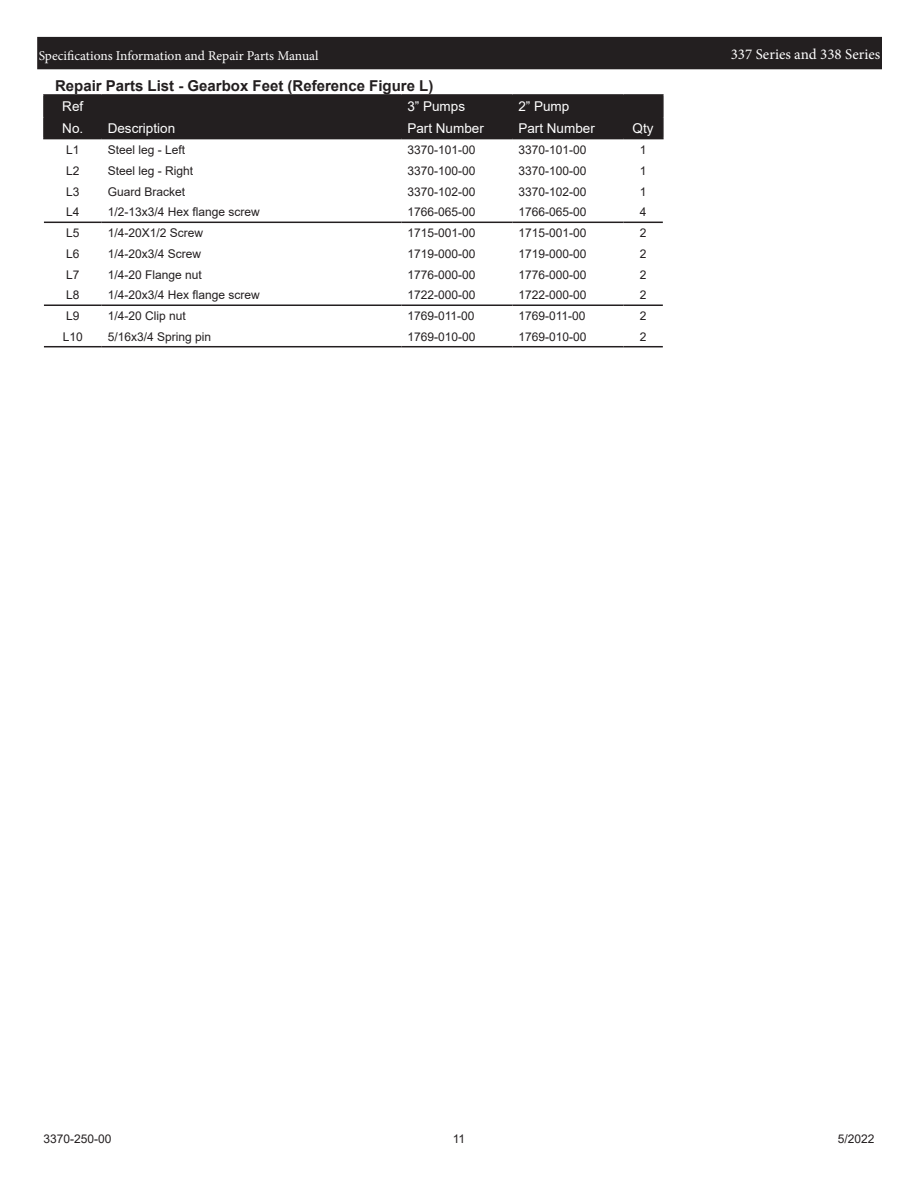
<style>
.page{position:relative;width:918px;height:1188px;background:#fff}
.page>*{position:absolute;margin:0;border:0;box-sizing:border-box;transform-origin:0 0}
.t1{font:700 15px "Arial";color:#231f20}
.t2{font:15px "Minion Pro";color:#fff}
.t3{font:13.5px "Arial";color:#fff}
.t4{font:13.5px "Minion Pro";color:#fff}
.t5{font:12px "Arial";color:#231f20}
</style>
<div class="page">
<div style="left:38px;top:38px;width:843px;height:31px;background:#231f20"></div>
<div style="left:37px;top:37px;width:845px;height:32px;border:2px solid #231f20"></div>
<hr style="left:102px;top:94px;width:299px;height:2px;background:#231f20">
<hr style="left:401px;top:94px;width:111px;height:2px;background:#231f20">
<hr style="left:512px;top:94px;width:111px;height:2px;background:#231f20">
<hr style="left:623px;top:94px;width:41px;height:2px;background:#231f20">
<hr style="left:662px;top:96px;width:2px;height:20px;background:#231f20">
<hr style="left:43px;top:118px;width:2px;height:20px;background:#231f20">
<hr style="left:623px;top:116px;width:41px;height:2px;background:#231f20">
<hr style="left:662px;top:118px;width:2px;height:20px;background:#231f20">
<hr style="left:43px;top:138px;width:59px;height:1px;background:#231f20">
<hr style="left:623px;top:138px;width:41px;height:1px;background:#231f20">
<hr style="left:43px;top:94px;width:59px;height:2px;background:#231f20">
<hr style="left:43px;top:96px;width:2px;height:20px;background:#231f20">
<div style="left:45px;top:96px;width:617px;height:43px;background:#231f20"></div>
<hr style="left:43px;top:116px;width:59px;height:2px;background:#231f20">
<hr style="left:44px;top:222px;width:58px;height:1px;background:#231f20">
<hr style="left:102px;top:222px;width:299px;height:1px;background:#231f20">
<hr style="left:401px;top:222px;width:111px;height:1px;background:#231f20">
<hr style="left:512px;top:222px;width:111px;height:1px;background:#231f20">
<hr style="left:623px;top:222px;width:40px;height:1px;background:#231f20">
<hr style="left:44px;top:304px;width:58px;height:2px;background:#231f20">
<hr style="left:102px;top:304px;width:299px;height:2px;background:#231f20">
<hr style="left:401px;top:304px;width:111px;height:2px;background:#231f20">
<hr style="left:512px;top:304px;width:111px;height:2px;background:#231f20">
<hr style="left:623px;top:304px;width:40px;height:2px;background:#231f20">
<hr style="left:44px;top:346px;width:58px;height:1px;background:#231f20">
<hr style="left:102px;top:346px;width:299px;height:1px;background:#231f20">
<hr style="left:401px;top:346px;width:111px;height:1px;background:#231f20">
<hr style="left:512px;top:346px;width:111px;height:1px;background:#231f20">
<hr style="left:623px;top:346px;width:40px;height:1px;background:#231f20">
<p class="t4" style="left:39px;top:46px;width:281px">Specifications Information and Repair Parts Manual</p>
<p class="t2" style="left:731px;top:44px;width:151px">337 Series and 338 Series</p>
<p class="t1" style="left:55px;top:75px;width:380px">Repair Parts List - Gearbox Feet (Reference Figure L)</p>
<p class="t3" style="left:62px;top:97px;width:23px">Ref</p>
<p class="t3" style="left:407px;top:97px;width:59px">3” Pumps</p>
<p class="t3" style="left:518px;top:97px;width:53px">2” Pump</p>
<p class="t3" style="left:62px;top:119px;width:23px">No.</p>
<p class="t3" style="left:108px;top:119px;width:69px">Description</p>
<p class="t3" style="left:407px;top:119px;width:78px">Part Number</p>
<p class="t3" style="left:518px;top:119px;width:78px">Part Number</p>
<p class="t3" style="left:633px;top:119px;width:23px">Qty</p>
<p class="t5" style="left:66px;top:142px;width:15px">L1</p>
<p class="t5" style="left:108px;top:142px;width:79px">Steel leg - Left</p>
<p class="t5" style="left:407px;top:142px;width:70px">3370-101-00</p>
<p class="t5" style="left:518px;top:142px;width:70px">3370-101-00</p>
<p class="t5" style="left:640px;top:142px;width:8px">1</p>
<p class="t5" style="left:66px;top:162px;width:15px">L2</p>
<p class="t5" style="left:108px;top:162px;width:87px">Steel leg - Right</p>
<p class="t5" style="left:407px;top:162px;width:70px">3370-100-00</p>
<p class="t5" style="left:518px;top:162px;width:70px">3370-100-00</p>
<p class="t5" style="left:640px;top:162px;width:8px">1</p>
<p class="t5" style="left:66px;top:183px;width:15px">L3</p>
<p class="t5" style="left:108px;top:183px;width:79px">Guard Bracket</p>
<p class="t5" style="left:407px;top:183px;width:70px">3370-102-00</p>
<p class="t5" style="left:518px;top:183px;width:70px">3370-102-00</p>
<p class="t5" style="left:640px;top:183px;width:8px">1</p>
<p class="t5" style="left:66px;top:204px;width:15px">L4</p>
<p class="t5" style="left:108px;top:204px;width:154px">1/2-13x3/4 Hex flange screw</p>
<p class="t5" style="left:407px;top:204px;width:70px">1766-065-00</p>
<p class="t5" style="left:518px;top:204px;width:70px">1766-065-00</p>
<p class="t5" style="left:640px;top:204px;width:8px">4</p>
<p class="t5" style="left:66px;top:225px;width:15px">L5</p>
<p class="t5" style="left:108px;top:225px;width:97px">1/4-20X1/2 Screw</p>
<p class="t5" style="left:407px;top:225px;width:70px">1715-001-00</p>
<p class="t5" style="left:518px;top:225px;width:70px">1715-001-00</p>
<p class="t5" style="left:640px;top:225px;width:8px">2</p>
<p class="t5" style="left:66px;top:245px;width:15px">L6</p>
<p class="t5" style="left:108px;top:245px;width:95px">1/4-20x3/4 Screw</p>
<p class="t5" style="left:407px;top:245px;width:70px">1719-000-00</p>
<p class="t5" style="left:518px;top:245px;width:70px">1719-000-00</p>
<p class="t5" style="left:640px;top:245px;width:8px">2</p>
<p class="t5" style="left:66px;top:266px;width:15px">L7</p>
<p class="t5" style="left:108px;top:266px;width:96px">1/4-20 Flange nut</p>
<p class="t5" style="left:407px;top:266px;width:70px">1776-000-00</p>
<p class="t5" style="left:518px;top:266px;width:70px">1776-000-00</p>
<p class="t5" style="left:640px;top:266px;width:8px">2</p>
<p class="t5" style="left:66px;top:287px;width:15px">L8</p>
<p class="t5" style="left:108px;top:287px;width:154px">1/4-20x3/4 Hex flange screw</p>
<p class="t5" style="left:407px;top:287px;width:70px">1722-000-00</p>
<p class="t5" style="left:518px;top:287px;width:70px">1722-000-00</p>
<p class="t5" style="left:640px;top:287px;width:8px">2</p>
<p class="t5" style="left:66px;top:308px;width:15px">L9</p>
<p class="t5" style="left:108px;top:308px;width:80px">1/4-20 Clip nut</p>
<p class="t5" style="left:407px;top:308px;width:69px">1769-011-00</p>
<p class="t5" style="left:518px;top:308px;width:69px">1769-011-00</p>
<p class="t5" style="left:640px;top:308px;width:8px">2</p>
<p class="t5" style="left:63px;top:328px;width:22px">L10</p>
<p class="t5" style="left:108px;top:328px;width:105px">5/16x3/4 Spring pin</p>
<p class="t5" style="left:407px;top:328px;width:70px">1769-010-00</p>
<p class="t5" style="left:518px;top:328px;width:70px">1769-010-00</p>
<p class="t5" style="left:640px;top:328px;width:8px">2</p>
<p class="t5" style="left:44px;top:1131px;width:70px">3370-250-00</p>
<p class="t5" style="left:453px;top:1131px;width:14px">11</p>
<p class="t5" style="left:838px;top:1131px;width:38px">5/2022</p>
</div>
